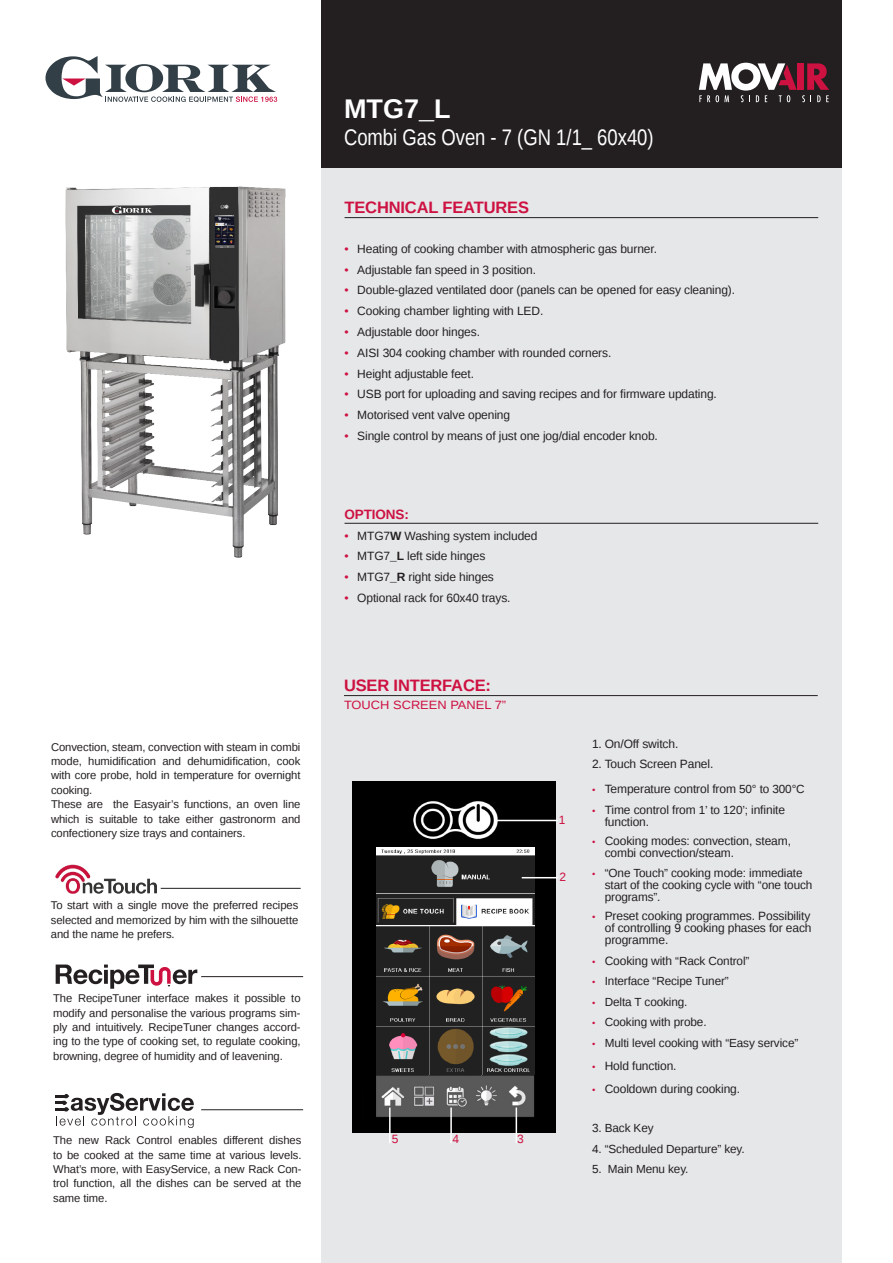
<style>
.page{position:relative;width:893px;height:1263px;background:#fff}
.page>*{position:absolute;margin:0;border:0;box-sizing:border-box;transform-origin:0 0}
.CODICE{font:700 27px "Liberation Sans";color:#fff}
.CODICE-2{font:22.5px "Liberation Sans Narrow";color:#fff}
.Titolo-IT{font:700 16.5px "Liberation Sans";letter-spacing:-.01em;color:#cd1141}
.Titolo-IT-2{font:700 13.5px "Liberation Sans";letter-spacing:-.01em;color:#cd1141}
.Caratteristiche_-_IT{font:12px/12px "Liberation Sans";letter-spacing:-.01em;color:#231f20}
.Patent_testo_-_IT{font:12px "Liberation Sans";color:#cd1141;scale:1.07 1}
.Patent_testo_-_IT-2{font:12px "Liberation Sans";color:#cd1141}
.t1{font:11.7px/12px "Liberation Sans";letter-spacing:-.01em;color:#231f20}
.Patent_testo_-_IT-3{font:11.25px/14.4px "Liberation Sans";letter-spacing:-.005em;color:#231f20;text-align:justify}
.s1{color:#cd1141}
.s2{font-weight:700}
.s3{font-family:"Myriad Pro";color:#cd1141}
.s4{font-size:11.7px}
.s5{font-family:"Myriad Pro";font-size:12px;color:#cd1141}
.s6{font-size:12px}
</style>
<div class="page">
<svg style="left:45px;top:56px;width:232px;height:46px"></svg>
<div style="left:322px;top:0;width:520px;height:168px;background:#231f20"></div>
<svg style="left:699px;top:63px;width:130px;height:39px"></svg>
<div style="left:322px;top:168px;width:520px;height:1095px;background:#e6e7e9"></div>
<img style="left:65px;top:186px;width:221px;height:372px">
<img style="left:352px;top:782px;width:204px;height:351px">
<hr style="left:496px;top:820px;width:62px;height:1px;background:#fff">
<hr style="left:389px;top:1107px;width:2px;height:36px;background:#fff">
<hr style="left:450px;top:1107px;width:2px;height:36px;background:#fff">
<hr style="left:516px;top:1107px;width:1px;height:36px;background:#fff">
<img style="left:376px;top:847px;width:158px;height:228px">
<hr style="left:522px;top:877px;width:36px;height:1px;background:#fff">
<hr style="left:201px;top:1109px;width:102px;height:1px;background:#231f20">
<hr style="left:201px;top:976px;width:102px;height:1px;background:#231f20">
<svg style="left:56px;top:964px;width:141px;height:25px"></svg>
<svg style="left:56px;top:1093px;width:138px;height:35px"></svg>
<hr style="left:161px;top:888px;width:140px;height:1px;background:#231f20">
<img style="left:55px;top:864px;width:106px;height:30px">
<hr style="left:345px;top:217px;width:473px;height:1px;background:#231f20">
<hr style="left:345px;top:523px;width:473px;height:1px;background:#231f20">
<hr style="left:344px;top:695px;width:474px;height:1px;background:#231f20">
<p class="Patent_testo_-_IT-3" style="left:51px;top:740px;width:251px;text-align:left">Convection, steam, convection with steam in combi mode, humidification and dehumidification, cook with core probe, hold in temperature for overnight cooking.<br>These are the Easyair’s functions, an oven line which is suitable to take either gastronorm and confectionery size trays and containers.</p>
<p class="Patent_testo_-_IT-3" style="left:51px;top:898px;width:249px">To start with a single move the preferred recipes selected and memorized by him with the silhouette and the name he prefers.</p>
<p class="Patent_testo_-_IT-3" style="left:53px;top:991px;width:249px">The RecipeTuner interface makes it possible to modify and personalise the various programs sim&shy;ply and intuitively. RecipeTuner changes accord&shy;ing to the type of cooking set, to regulate cooking, browning, degree of humidity and of leavening.</p>
<p class="Patent_testo_-_IT-3" style="left:53px;top:1133px;width:250px">The new Rack Control enables different dishes to be cooked at the same time at various levels.<br>What’s more, with EasyService, a new Rack Con&shy;trol function, all the dishes can be served at the same time.</p>
<p class="CODICE" style="left:344px;top:90px;width:108px">MTG7_L</p>
<p class="CODICE-2" style="left:344px;top:124px;width:311px">Combi Gas Oven - 7 (GN 1/1_ 60x40)</p>
<p class="Titolo-IT" style="left:345px;top:196px;width:186px">TECHNICAL FEATURES</p>
<p class="Caratteristiche_-_IT" style="left:345px;top:243px;width:314px"><span class="s1">•</span> Heating of cooking chamber with atmospheric gas burner.</p>
<p class="Caratteristiche_-_IT" style="left:345px;top:264px;width:193px"><span class="s1">•</span> Adjustable fan speed in 3 position.</p>
<p class="Caratteristiche_-_IT" style="left:345px;top:285px;width:392px"><span class="s1">•</span> Double-glazed ventilated door (panels can be opened for easy cleaning).</p>
<p class="Caratteristiche_-_IT" style="left:345px;top:306px;width:200px"><span class="s1">•</span> Cooking chamber lighting with LED.</p>
<p class="Caratteristiche_-_IT" style="left:345px;top:326px;width:137px"><span class="s1">•</span> Adjustable door hinges.</p>
<p class="Caratteristiche_-_IT" style="left:345px;top:347px;width:268px"><span class="s1">•</span> AISI 304 cooking chamber with rounded corners.</p>
<p class="Caratteristiche_-_IT" style="left:345px;top:368px;width:131px"><span class="s1">•</span> Height adjustable feet.</p>
<p class="Caratteristiche_-_IT" style="left:345px;top:389px;width:374px"><span class="s1">•</span> USB port for uploading and saving recipes and for firmware updating.</p>
<p class="Caratteristiche_-_IT" style="left:345px;top:409px;width:167px"><span class="s1">•</span> Motorised vent valve opening</p>
<p class="Caratteristiche_-_IT" style="left:345px;top:430px;width:315px"><span class="s1">•</span> Single control by means of just one jog/dial encoder knob.</p>
<p class="Titolo-IT-2" style="left:345px;top:505px;width:66px">OPTIONS:</p>
<p class="Caratteristiche_-_IT" style="left:345px;top:530px;width:194px"><span class="s1">•</span> MTG7<span class="s2">W</span> Washing system included</p>
<p class="Caratteristiche_-_IT" style="left:345px;top:551px;width:142px"><span class="s1">•</span> MTG7<span class="s2">_L</span> left side hinges</p>
<p class="Caratteristiche_-_IT" style="left:345px;top:571px;width:151px"><span class="s1">•</span> MTG7<span class="s2">_R</span> right side hinges</p>
<p class="Caratteristiche_-_IT" style="left:345px;top:592px;width:168px"><span class="s1">•</span> Optional rack for 60x40 trays.</p>
<p class="Titolo-IT" style="left:344px;top:674px;width:149px">USER INTERFACE:</p>
<p class="Patent_testo_-_IT" style="left:344px;top:698px;width:153px">TOUCH SCREEN PANEL 7”</p>
<p class="Patent_testo_-_IT-2" style="left:392px;top:1132px;width:8px">5</p>
<p class="Patent_testo_-_IT-2" style="left:453px;top:1132px;width:8px">4</p>
<p class="Patent_testo_-_IT-2" style="left:517px;top:1132px;width:8px">3</p>
<p class="Patent_testo_-_IT-2" style="left:559px;top:812px;width:8px">1</p>
<p class="Patent_testo_-_IT-2" style="left:559px;top:870px;width:8px">2</p>
<p class="Caratteristiche_-_IT" style="left:592px;top:738px;width:88px">1. On/Off switch.</p>
<p class="Caratteristiche_-_IT" style="left:592px;top:759px;width:123px">2. Touch Screen Panel.</p>
<p class="Caratteristiche_-_IT" style="left:592px;top:783px;width:214px"><span class="s3">•</span> Temperature control from <span class="s4">50° to 300°C</span></p>
<p class="Caratteristiche_-_IT" style="left:605px;top:804px;width:182px;text-indent:-13px"><span class="s3">•</span> Time control from <span class="s4">1’ to 120’; i</span>nfinite function.</p>
<p class="Caratteristiche_-_IT" style="left:605px;top:835px;width:188px;text-indent:-13px"><span class="s3">•</span> Cooking modes: convection, steam, combi convection/steam.</p>
<p class="t1" style="left:605px;top:868px;width:209px;text-indent:-13px"><span class="s3">•</span> “One Touch” cooking mode: immediate start of the cooking cycle with “one touch programs”.</p>
<p class="Caratteristiche_-_IT" style="left:605px;top:911px;width:208px;text-align:justify;text-indent:-13px"><span class="s3">•</span> Preset cooking programmes. Possibility of controlling 9 cooking phases for each programme.</p>
<p class="t1" style="left:592px;top:955px;width:159px"><span class="s5">•</span> <span class="s6">Cooking with</span> “Rack Control”</p>
<p class="t1" style="left:592px;top:976px;width:138px"><span class="s3">•</span> Interface “Recipe Tuner”</p>
<p class="t1" style="left:592px;top:996px;width:97px"><span class="s3">•</span> Delta T cooking.</p>
<p class="t1" style="left:592px;top:1017px;width:116px"><span class="s3">•</span> Cooking with probe.</p>
<p class="t1" style="left:592px;top:1037px;width:208px"><span class="s3">•</span> Multi level cooking with “Easy service”</p>
<p class="Caratteristiche_-_IT" style="left:592px;top:1060px;width:86px"><span class="s3">•</span> Hold function.</p>
<p class="Caratteristiche_-_IT" style="left:592px;top:1083px;width:150px"><span class="s3">•</span> Cooldown during cooking.</p>
<p class="t1" style="left:592px;top:1122px;width:63px">3. Back Key</p>
<p class="t1" style="left:592px;top:1143px;width:154px">4. “Scheduled Departure” key.</p>
<p class="t1" style="left:592px;top:1163px;width:98px">5. Main Menu key.</p>
</div>
